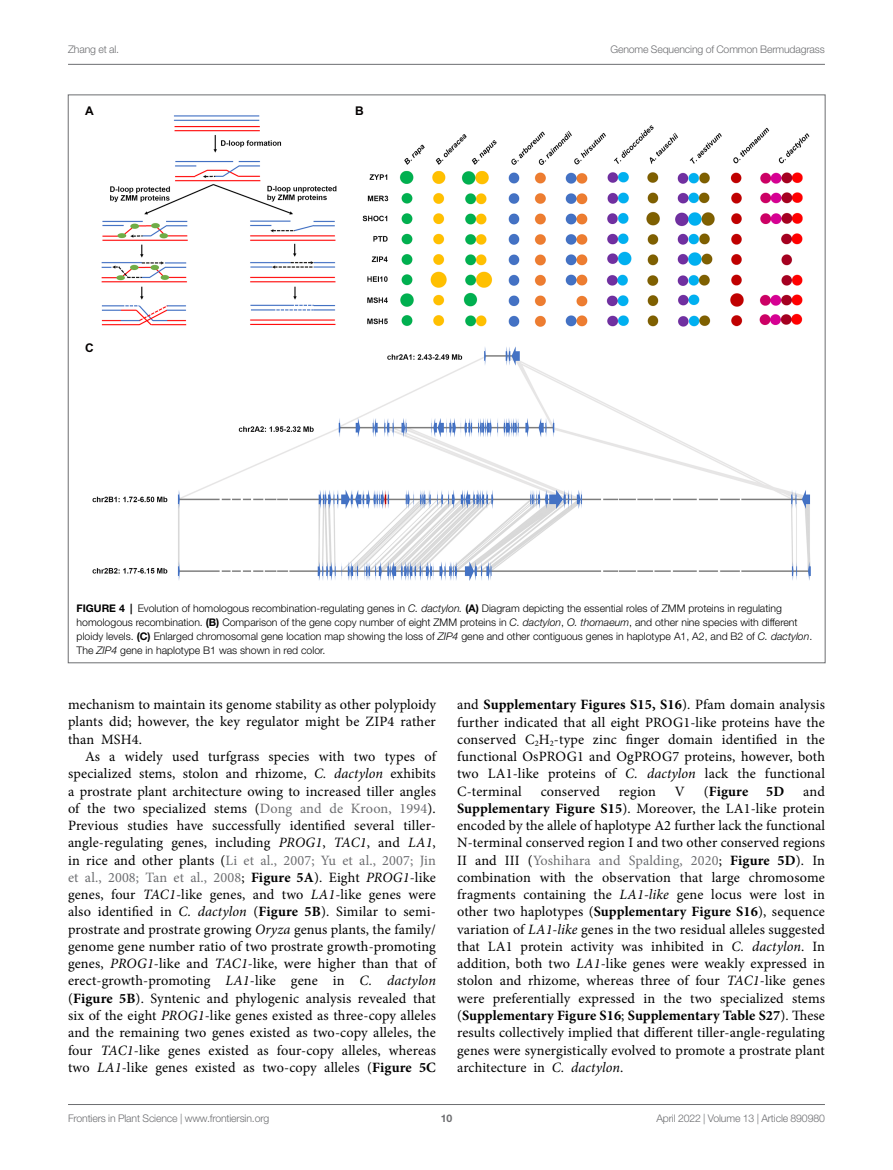
<style>
.page{position:relative;width:893px;height:1170px;background:#fff}
.page>*{position:absolute;margin:0;border:0;box-sizing:border-box;transform-origin:0 0}
.TEXT{font:14.25px/17.2px "Minion Pro";letter-spacing:.01em;color:#000;text-align:justify}
.TEXT_FLUSH{font:14.25px/17.2px "Minion Pro";letter-spacing:.01em;color:#000;text-align:justify}
.TEXT-2{font:700 14.25px "Minion Pro";letter-spacing:.01em;color:#000}
.t1{font:700 12px "Arial";color:#040000}
.FIG_LEG{font:300 10.5px/14.2px "Helvetica Neue LT Std";color:#000}
.t2{font:300 10.5px "Helvetica Neue LT Std";letter-spacing:-.015em;color:#6d6e71}
.t3{font:700 10.5px "Helvetica Neue LT Std";color:#6d6e71}
.s1{font-weight:700}
.s2{font-style:italic}
.s3{color:#6d6e71}
.s4{font-weight:400}
</style>
<div class="page">
<hr style="left:68px;top:64px;width:757px;height:1px;background:#6d6e71">
<hr style="left:68px;top:1104px;width:757px;height:1px;background:#6d6e71">
<img style="left:92px;top:115px;width:719px;height:466px">
<p class="t2" style="left:68px;top:42px;width:53px">Zhang et al.</p>
<p class="t2" style="left:610px;top:42px;width:216px">Genome Sequencing of Common Bermudagrass</p>
<p class="t1" style="left:85px;top:102px;width:10px">A</p>
<p class="t1" style="left:85px;top:339px;width:10px">C</p>
<p class="t1" style="left:355px;top:102px;width:10px">B</p>
<p class="FIG_LEG" style="left:77px;top:600px;width:737px"><span class="s1">FIGURE 4 |</span> Evolution of homologous recombination-regulating genes in <span class="s2">C. dactylon.</span> <span class="s1">(A)</span> Diagram depicting the essential roles of ZMM proteins in regulating homologous recombination. <span class="s1">(B)</span> Comparison of the gene copy number of eight ZMM proteins in <span class="s2">C. dactylon</span>, <span class="s2">O. thomaeum</span>, and other nine species with different ploidy levels. <span class="s1">(C)</span> Enlarged chromosomal gene location map showing the loss of <span class="s2">ZIP4</span> gene and other contiguous genes in haplotype A1, A2, and B2 of <span class="s2">C. dactylon</span>.<br>The <span class="s2">ZIP4</span> gene in haplotype B1 was shown in red color.</p>
<p class="TEXT_FLUSH" style="left:68px;top:696px;width:370px">mechanism to maintain its genome stability as other polyploidy plants did; however, the key regulator might be ZIP4 rather than MSH4.</p>
<p class="TEXT" style="left:68px;top:747px;width:369px;text-indent:17px">As a widely used turfgrass species with two types of specialized stems, stolon and rhizome, <span class="s2">C. dactylon</span> exhibits a prostrate plant architecture owing to increased tiller angles of the two specialized stems (<span class="s3">Dong and de Kroon, 1994</span>).<br>Previous studies have successfully identified several tiller&shy;angle-regulating genes, including <span class="s2">PROG1</span>, <span class="s2">TAC1</span>, and <span class="s2">LA1</span>, in rice and other plants (<span class="s3">Li et al., 2007; Yu et al., 2007; Jin et al., 2008; Tan et al., 2008</span>; <span class="s1">Figure 5A</span>). Eight <span class="s2">PROG1</span>-like genes, four <span class="s2">TAC1</span>-like genes, and two <span class="s2">LA1</span>-like genes were also identified in <span class="s2">C. dactylon</span> (<span class="s1">Figure 5B</span>). Similar to semi&shy;prostrate and prostrate growing <span class="s2">Oryza</span> genus plants, the family/ genome gene number ratio of two prostrate growth-promoting genes, <span class="s2">PROG1</span>-like and <span class="s2">TAC1</span>-like, were higher than that of erect-growth-promoting <span class="s2">LA1</span>-like gene in <span class="s2">C. dactylon </span>(<span class="s1">Figure 5B</span>). Syntenic and phylogenic analysis revealed that six of the eight <span class="s2">PROG1</span>-like genes existed as three-copy alleles and the remaining two genes existed as two-copy alleles, the four <span class="s2">TAC1</span>-like genes existed as four-copy alleles, whereas two <span class="s2">LA1</span>-like genes existed as two-copy alleles (<span class="s1">Figure 5C</span></p>
<p class="TEXT" style="left:457px;top:696px;width:369px">and <span class="s1">Supplementary Figures S15, S16</span>). Pfam domain analysis further indicated that all eight PROG1-like proteins have the conserved C<sub>2</sub>H<sub>2</sub>-type zinc finger domain identified in the functional OsPROG1 and OgPROG7 proteins, however, both two LA1-like proteins of <span class="s2">C. dactylon</span> lack the functional C-terminal</p>
<p class="TEXT" style="left:457px;top:782px;width:369px;text-indent:346px">and <span class="s1">Supplementary Figure S15</span>). Moreover, the LA1-like protein encoded by the allele of haplotype A2 further lack the functional N-terminal conserved region I and two other conserved regions II and III (<span class="s3">Yoshihara and Spalding, 2020</span>; <span class="s1">Figure 5D</span>). In combination with the observation that large chromosome fragments containing the <span class="s2">LA1-like</span> gene locus were lost in other two haplotypes (<span class="s1">Supplementary Figure S16</span>), sequence variation of <span class="s2">LA1-like</span> genes in the two residual alleles suggested that LA1 protein activity was inhibited in <span class="s2">C. dactylon</span>. In addition, both two <span class="s2">LA1</span>-like genes were weakly expressed in stolon and rhizome, whereas three of four <span class="s2">TAC1</span>-like genes were preferentially expressed in the two specialized stems (<span class="s1">Supplementary Figure S16</span>; <span class="s1">Supplementary Table S27</span>). These results collectively implied that different tiller-angle-regulating genes were synergistically evolved to promote a prostrate plant architecture in <span class="s2">C. dactylon</span>.</p>
<p class="TEXT" style="left:541px;top:782px;width:61px">conserved</p>
<p class="TEXT" style="left:619px;top:782px;width:39px">region</p>
<p class="TEXT" style="left:675px;top:782px;width:12px">V</p>
<p class="TEXT-2" style="left:704px;top:780px;width:46px"><span class="s4">(</span>Figure</p>
<p class="TEXT-2" style="left:766px;top:780px;width:20px">5D</p>
<p class="t2" style="left:68px;top:1111px;width:203px">Frontiers in Plant Science | www.frontiersin.org</p>
<p class="t3" style="left:441px;top:1111px;width:13px">10</p>
<p class="t2" style="left:656px;top:1111px;width:170px">April 2022 | Volume 13 | Article 890980</p>
</div>
